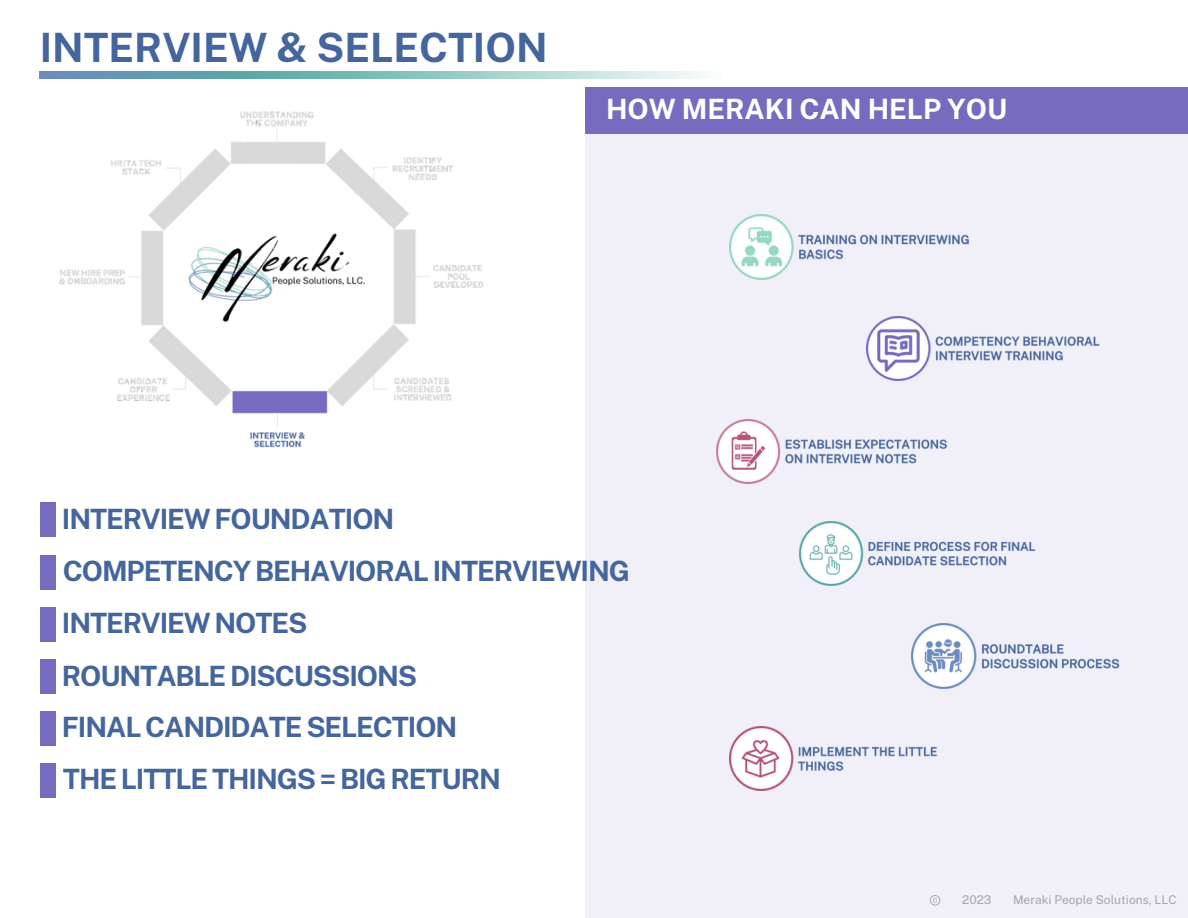
<style>
.page{position:relative;width:1188px;height:918px;background:#fff}
.page>*{position:absolute;margin:0;border:0;box-sizing:border-box;transform-origin:0 0}
.t1{font:700 40.35px "Public Sans";color:#44669c}
.t2{font:700 27.9px "Public Sans";letter-spacing:-.04em;color:#44669c}
.t3{font:700 27.9px "Public Sans";color:#fff}
.t4{font:12px "Public Sans";color:#a6a6a6}
</style>
<div class="page">
<div style="left:586px;top:87px;width:602px;height:831px;background:#f1f0f8"></div>
<div style="left:586px;top:87px;width:602px;height:46px;background:#766cbf"></div>
<img style="left:59px;top:111px;width:425px;height:337px">
<img style="left:729px;top:215px;width:240px;height:64px">
<img style="left:866px;top:317px;width:234px;height:64px">
<img style="left:717px;top:420px;width:231px;height:64px">
<img style="left:799px;top:521px;width:237px;height:65px">
<img style="left:912px;top:623px;width:208px;height:66px">
<img style="left:729px;top:726px;width:209px;height:64px">
<div style="left:40px;top:503px;width:16px;height:34px;background:#766cbf"></div>
<div style="left:40px;top:555px;width:16px;height:34px;background:#766cbf"></div>
<div style="left:40px;top:607px;width:16px;height:34px;background:#766cbf"></div>
<div style="left:40px;top:659px;width:16px;height:35px;background:#766cbf"></div>
<div style="left:40px;top:711px;width:16px;height:35px;background:#766cbf"></div>
<img style="left:40px;top:72px;width:662px;height:6px">
<div style="left:40px;top:763px;width:16px;height:35px;background:#766cbf"></div>
<svg style="left:930px;top:895px;width:10px;height:11px"></svg>
<p class="t1" style="left:40px;top:23px;width:509px">INTERVIEW &amp; SELECTION</p>
<p class="t3" style="left:606px;top:92px;width:403px">HOW MERAKI CAN HELP YOU</p>
<p class="t2" style="left:62px;top:502px;width:334px">INTERVIEW FOUNDATION</p>
<p class="t2" style="left:63px;top:555px;width:569px">COMPETENCY BEHAVIORAL INTERVIEWING</p>
<p class="t2" style="left:62px;top:606px;width:247px">INTERVIEW NOTES</p>
<p class="t2" style="left:62px;top:659px;width:357px">ROUNTABLE DISCUSSIONS</p>
<p class="t2" style="left:62px;top:710px;width:397px">FINAL CANDIDATE SELECTION</p>
<p class="t2" style="left:63px;top:763px;width:440px">THE LITTLE THINGS = BIG RETURN</p>
<p class="t4" style="left:962px;top:893px;width:31px">2023</p>
<p class="t4" style="left:1013px;top:893px;width:165px">Meraki People Solutions, LLC</p>
</div>
